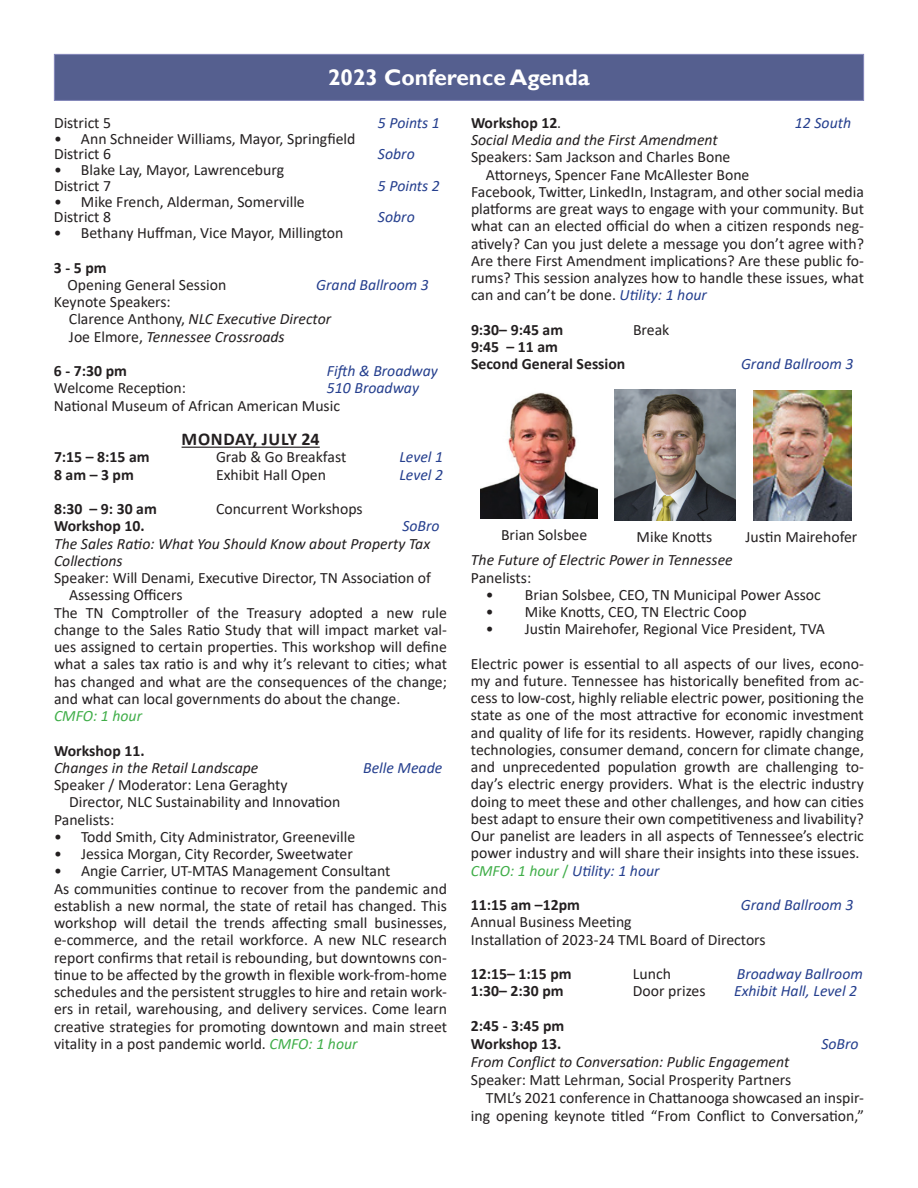
<style>
.page{position:relative;width:918px;height:1188px;background:#fff}
.page>*{position:absolute;margin:0;border:0;box-sizing:border-box;transform-origin:0 0}
.t1{font:700 22.5px "Gill Sans";color:#fff}
.t2{font:700 18px "Calibri";letter-spacing:.04em;color:#231f20}
.t3{font:15.75px/17.2px "Calibri";color:#231f20}
.t4{font:italic 15.75px/17.2px "Calibri";color:#231f20}
.t5{font:700 15.75px/17.2px "Calibri";color:#231f20}
.t6{font:italic 15.75px "Calibri";color:#253f8e}
.t7{font:italic 15.75px "Calibri";color:#40ae49}
.s1{font-style:italic}
.s2{font-style:italic;color:#40ae49}
.s3{font-weight:400}
.s4{font-style:italic;color:#253f8e}
.s5{color:#40ae49}
</style>
<div class="page">
<div style="left:54px;top:54px;width:810px;height:47px;background:#555f8f;border:1px solid #8285b9"></div>
<hr style="left:182px;top:447px;width:138px;height:1px;background:#231f20">
<img style="left:480px;top:393px;width:118px;height:126px">
<img style="left:614px;top:390px;width:122px;height:130px">
<img style="left:753px;top:390px;width:98px;height:130px">
<h1 class="t1" style="left:328px;top:64px;width:263px">2023 Conference Agenda</h1>
<p class="t3" style="left:54px;top:114px;width:59px">District 5</p>
<p class="t6" style="left:378px;top:112px;width:63px">5 Points 1</p>
<p class="t3" style="left:54px;top:130px;width:303px;line-height:15.8px">• Ann Schneider Williams, Mayor, Springfield<br>District 6</p>
<p class="t6" style="left:378px;top:143px;width:38px">Sobro</p>
<p class="t3" style="left:54px;top:162px;width:232px;line-height:15.8px">• Blake Lay, Mayor, Lawrenceburg<br>District 7</p>
<p class="t3" style="left:54px;top:193px;width:252px;line-height:15.8px">• Mike French, Alderman, Somerville<br>District 8</p>
<p class="t6" style="left:378px;top:175px;width:63px">5 Points 2</p>
<p class="t6" style="left:378px;top:206px;width:38px">Sobro</p>
<p class="t3" style="left:54px;top:224px;width:291px">• Bethany Huffman, Vice Mayor, Millington</p>
<p class="t5" style="left:54px;top:259px;width:54px">3 - 5 pm</p>
<p class="t3" style="left:67px;top:276px;width:161px">Opening General Session</p>
<p class="t6" style="left:316px;top:274px;width:114px">Grand Ballroom 3</p>
<p class="t3" style="left:69px;top:293px;width:264px;text-indent:-15px">Keynote Speakers:<br>Clarence Anthony, <span class="s1">NLC Executive Director<br></span>Joe Elmore, <span class="s1">Tennessee Crossroads</span></p>
<p class="t5" style="left:54px;top:362px;width:75px">6 - 7:30 pm</p>
<p class="t6" style="left:327px;top:360px;width:113px">Fifth &amp; Broadway</p>
<p class="t3" style="left:54px;top:379px;width:134px">Welcome Reception:</p>
<p class="t6" style="left:327px;top:377px;width:94px">510 Broadway</p>
<p class="t3" style="left:54px;top:396px;width:288px">National Museum of African American Music</p>
<p class="t2" style="left:182px;top:426px;width:140px">MONDAY, JULY 24</p>
<p class="t5" style="left:54px;top:448px;width:97px">7:15 – 8:15 am</p>
<p class="t3" style="left:216px;top:448px;width:132px">Grab &amp; Go Breakfast</p>
<p class="t6" style="left:399px;top:446px;width:45px">Level 1</p>
<p class="t5" style="left:54px;top:466px;width:81px">8 am – 3 pm</p>
<p class="t3" style="left:216px;top:465px;width:112px">Exhibit Hall Open</p>
<p class="t6" style="left:399px;top:463px;width:45px">Level 2</p>
<p class="t5" style="left:54px;top:500px;width:104px">8:30 – 9: 30 am</p>
<p class="t3" style="left:216px;top:500px;width:148px">Concurrent Workshops</p>
<p class="t5" style="left:54px;top:517px;width:92px">Workshop 10.</p>
<p class="t6" style="left:402px;top:515px;width:39px">SoBro</p>
<p class="t4" style="left:54px;top:534px;width:378px">The Sales Ratio: What You Should Know about Property Tax<br>Collections</p>
<p class="t3" style="left:54px;top:569px;width:379px">Speaker: Will Denami, Executive Director, TN Association of</p>
<p class="t3" style="left:69px;top:586px;width:115px">Assessing Officers</p>
<p class="t3" style="left:54px;top:603px;width:394px">The TN Comptroller of the Treasury adopted a new rule</p>
<p class="t3" style="left:54px;top:621px;width:394px">change to the Sales Ratio Study that will impact market val-</p>
<p class="t3" style="left:54px;top:638px;width:394px">ues assigned to certain properties. This workshop will define</p>
<p class="t3" style="left:54px;top:655px;width:395px">what a sales tax ratio is and why it’s relevant to cities; what</p>
<p class="t3" style="left:54px;top:672px;width:395px">has changed and what are the consequences of the change;</p>
<p class="t3" style="left:54px;top:690px;width:348px">and what can local governments do about the change.</p>
<p class="t7" style="left:54px;top:705px;width:90px">CMFO: 1 hour</p>
<p class="t5" style="left:54px;top:742px;width:92px">Workshop 11.</p>
<p class="t4" style="left:54px;top:758px;width:206px">Changes in the Retail Landscape</p>
<p class="t6" style="left:363px;top:757px;width:81px">Belle Meade</p>
<p class="t3" style="left:54px;top:776px;width:235px">Speaker / Moderator: Lena Geraghty</p>
<p class="t3" style="left:69px;top:793px;width:273px">Director, NLC Sustainability and Innovation</p>
<p class="t3" style="left:54px;top:810px;width:62px">Panelists:</p>
<p class="t3" style="left:54px;top:828px;width:303px">• Todd Smith, City Administrator, Greeneville</p>
<p class="t3" style="left:54px;top:845px;width:300px">• Jessica Morgan, City Recorder, Sweetwater</p>
<p class="t3" style="left:54px;top:862px;width:395px">• Angie Carrier, UT-MTAS Management Consultant<br>As communities continue to recover from the pandemic and establish a new normal, the state of retail has changed. This workshop will detail the trends affecting small businesses, e-commerce, and the retail workforce. A new NLC research report confirms that retail is rebounding, but downtowns con&shy;tinue to be affected by the growth in flexible work-from-home schedules and the persistent struggles to hire and retain work&shy;ers in retail, warehousing, and delivery services. Come learn creative strategies for promoting downtown and main street vitality in a post pandemic world. <span class="s2">CMFO: 1 hour</span></p>
<p class="t5" style="left:471px;top:114px;width:92px">Workshop 12<span class="s3">.</span></p>
<p class="t6" style="left:795px;top:112px;width:58px">12 South</p>
<p class="t4" style="left:471px;top:131px;width:248px">Social Media and the First Amendment</p>
<p class="t3" style="left:471px;top:148px;width:261px">Speakers: Sam Jackson and Charles Bone</p>
<p class="t3" style="left:486px;top:165px;width:265px">Attorneys, Spencer Fane McAllester Bone</p>
<p class="t3" style="left:471px;top:183px;width:394px">Facebook, Twitter, LinkedIn, Instagram, and other social media</p>
<p class="t3" style="left:471px;top:200px;width:394px">platforms are great ways to engage with your community. But</p>
<p class="t3" style="left:471px;top:217px;width:395px">what can an elected official do when a citizen responds neg-</p>
<p class="t3" style="left:471px;top:234px;width:394px">atively? Can you just delete a message you don’t agree with?</p>
<p class="t3" style="left:471px;top:252px;width:394px">Are there First Amendment implications? Are these public fo-</p>
<p class="t3" style="left:471px;top:269px;width:395px">rums? This session analyzes how to handle these issues, what</p>
<p class="t3" style="left:471px;top:286px;width:237px">can and can’t be done. <span class="s4">Utility: 1 hour</span></p>
<p class="t5" style="left:471px;top:321px;width:94px">9:30– 9:45 am</p>
<p class="t3" style="left:633px;top:321px;width:38px">Break</p>
<p class="t5" style="left:471px;top:338px;width:156px">9:45 – 11 am<br>Second General Session</p>
<p class="t6" style="left:741px;top:353px;width:114px">Grand Ballroom 3</p>
<p class="t3" style="left:501px;top:526px;width:88px">Brian Solsbee</p>
<p class="t3" style="left:637px;top:527px;width:77px">Mike Knotts</p>
<p class="t3" style="left:745px;top:527px;width:113px">Justin Mairehofer</p>
<p class="t4" style="left:471px;top:551px;width:263px">The Future of Electric Power in Tennessee</p>
<p class="t3" style="left:471px;top:568px;width:62px">Panelists:</p>
<p class="t3" style="left:486px;top:586px;width:336px">• Brian Solsbee, CEO, TN Municipal Power Assoc</p>
<p class="t3" style="left:486px;top:603px;width:262px">• Mike Knotts, CEO, TN Electric Coop</p>
<p class="t3" style="left:471px;top:611px;width:394px;line-height:34.5px;text-indent:15px">• Justin Mairehofer, Regional Vice President, TVA<br>Electric power is essential to all aspects of our lives, econo-</p>
<p class="t3" style="left:471px;top:672px;width:395px">my and future. Tennessee has historically benefited from ac&shy;cess to low-cost, highly reliable electric power, positioning the state as one of the most attractive for economic investment and quality of life for its residents. However, rapidly changing technologies, consumer demand, concern for climate change, and unprecedented population growth are challenging to&shy;day’s electric energy providers. What is the electric industry doing to meet these and other challenges, and how can cities best adapt to ensure their own competitiveness and livability?<br>Our panelist are leaders in all aspects of Tennessee’s electric power industry and will share their insights into these issues.<br><span class="s2">CMFO: 1 hour</span> <span class="s5">/</span> <span class="s4">Utility: 1 hour</span></p>
<p class="t5" style="left:471px;top:896px;width:111px">11:15 am –12pm</p>
<p class="t6" style="left:741px;top:894px;width:114px">Grand Ballroom 3</p>
<p class="t3" style="left:471px;top:913px;width:296px">Annual Business Meeting<br>Installation of 2023-24 TML Board of Directors</p>
<p class="t5" style="left:471px;top:965px;width:102px">12:15– 1:15 pm</p>
<p class="t3" style="left:633px;top:965px;width:40px">Lunch</p>
<p class="t6" style="left:737px;top:963px;width:128px">Broadway Ballroom</p>
<p class="t5" style="left:471px;top:982px;width:94px">1:30– 2:30 pm</p>
<p class="t3" style="left:633px;top:982px;width:74px">Door prizes</p>
<p class="t6" style="left:734px;top:980px;width:125px">Exhibit Hall, Level 2</p>
<p class="t5" style="left:471px;top:1016px;width:95px;line-height:18px">2:45 - 3:45 pm<br>Workshop 13.</p>
<p class="t6" style="left:821px;top:1033px;width:39px">SoBro</p>
<p class="t4" style="left:471px;top:1052px;width:320px">From Conflict to Conversation: Public Engagement</p>
<p class="t3" style="left:471px;top:1071px;width:322px">Speaker: Matt Lehrman, Social Prosperity Partners</p>
<p class="t3" style="left:486px;top:1089px;width:380px">TML’s 2021 conference in Chattanooga showcased an inspir-</p>
<p class="t3" style="left:471px;top:1107px;width:394px">ing opening keynote titled “From Conflict to Conversation,”</p>
</div>
